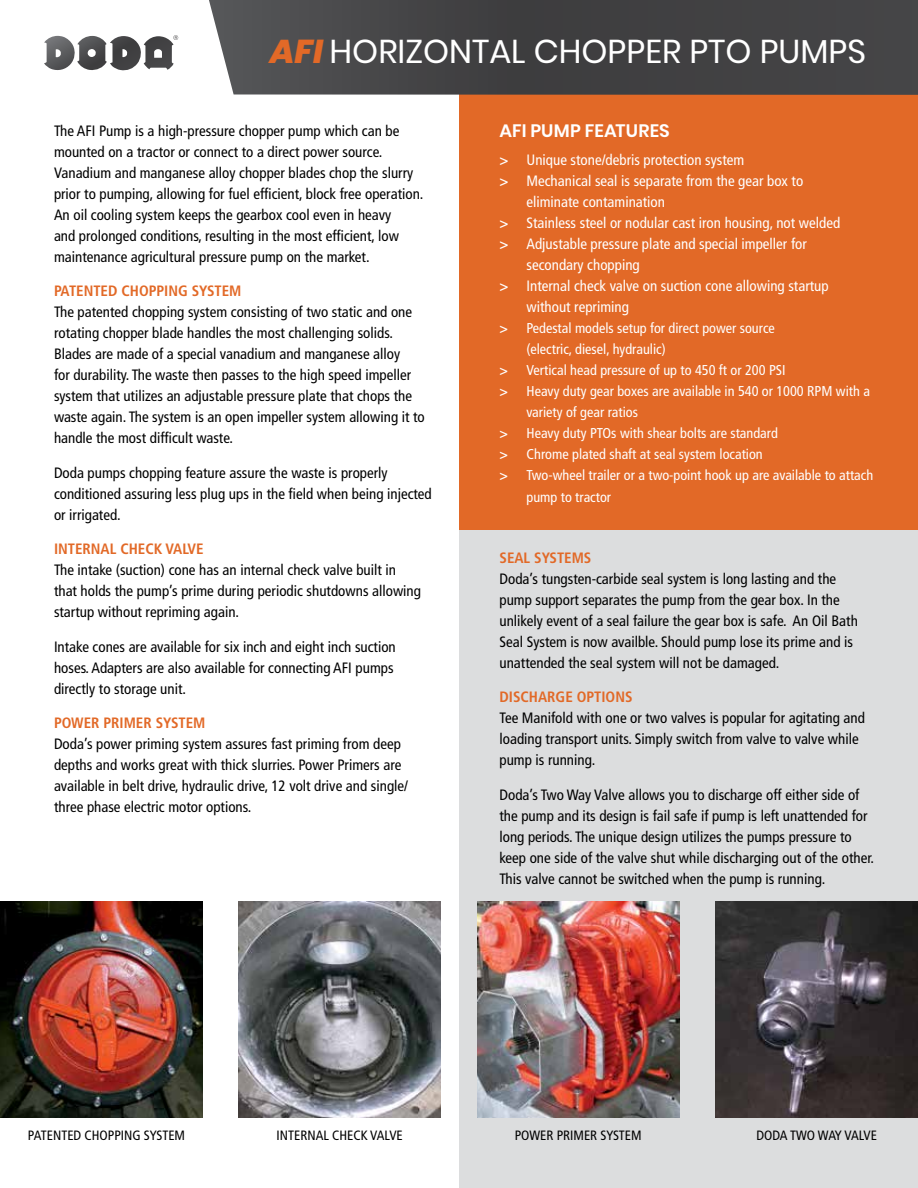
<style>
.page{position:relative;width:918px;height:1188px;background:#fff}
.page>*{position:absolute;margin:0;border:0;box-sizing:border-box;transform-origin:0 0}
.t1{font:33px "Poppins";color:#fff}
.t2{font:600 18px "Poppins";letter-spacing:.005em;color:#fff}
.t3{font:condensed 15px/21px "Frutiger";color:#000}
.t4{font:condensed 15px "Frutiger";color:#fff}
.t5{font:700 condensed 15px "Frutiger";color:#e26927}
.t6{font:condensed 14.25px "Frutiger";color:#fff}
.t7{font:condensed 13.5px "Frutiger";color:#000}
.s1{font-weight:800;font-style:italic;color:#e26927}
.s2{font-weight:700}
</style>
<div class="page">
<div style="left:459px;top:95px;width:459px;height:1093px;background:#dcddde"></div>
<div style="left:459px;top:82px;width:459px;height:447px;background:#e26927"></div>
<svg style="left:44px;top:35px;width:134px;height:36px"></svg>
<img style="left:0;top:902px;width:202px;height:216px">
<img style="left:238px;top:902px;width:203px;height:216px">
<img style="left:716px;top:902px;width:202px;height:216px">
<img style="left:477px;top:902px;width:203px;height:215px">
<svg style="left:209px;top:0;width:709px;height:95px;background:#484749"></svg>
<h1 class="t1" style="left:270px;top:32px;width:598px"><span class="s1">AFI</span> HORIZONTAL CHOPPER PTO PUMPS</h1>
<p class="t3" style="left:54px;top:120px;width:371px">The AFI Pump is a high-pressure chopper pump which can be mounted on a tractor or connect to a direct power source.<br>Vanadium and manganese alloy chopper blades chop the slurry prior to pumping, allowing for fuel efficient, block free operation.<br>An oil cooling system keeps the gearbox cool even in heavy<br>and prolonged conditions, resulting in the most efficient, low maintenance agricultural pressure pump on the market.</p>
<p class="t5" style="left:54px;top:282px;width:189px">PATENTED CHOPPING SYSTEM</p>
<p class="t3" style="left:54px;top:301px;width:372px">The patented chopping system consisting of two static and one rotating chopper blade handles the most challenging solids.<br>Blades are made of a special vanadium and manganese alloy<br>for durability. The waste then passes to the high speed impeller system that utilizes an adjustable pressure plate that chops the waste again. The system is an open impeller system allowing it to handle the most difficult waste.</p>
<p class="t3" style="left:54px;top:462px;width:379px">Doda pumps chopping feature assure the waste is properly conditioned assuring less plug ups in the field when being injected or irrigated.</p>
<p class="t5" style="left:54px;top:540px;width:151px">INTERNAL CHECK VALVE</p>
<p class="t3" style="left:54px;top:559px;width:369px">The intake (suction) cone has an internal check valve built in that holds the pump’s prime during periodic shutdowns allowing startup without repriming again.</p>
<p class="t3" style="left:54px;top:636px;width:343px">Intake cones are available for six inch and eight inch suction hoses. Adapters are also available for connecting AFI pumps directly to storage unit.</p>
<p class="t5" style="left:54px;top:714px;width:153px">POWER PRIMER SYSTEM</p>
<p class="t3" style="left:54px;top:733px;width:356px">Doda’s power priming system assures fast priming from deep depths and works great with thick slurries. Power Primers are available in belt drive, hydraulic drive, 12 volt drive and single/ three phase electric motor options.</p>
<p class="t2" style="left:500px;top:120px;width:172px">AFI PUMP FEATURES</p>
<p class="t4" style="left:499px;top:151px;width:246px"><span class="s2">&gt;</span> Unique stone/debris protection system</p>
<p class="t4" style="left:499px;top:172px;width:305px"><span class="s2">&gt;</span> Mechanical seal is separate from the gear box to</p>
<p class="t4" style="left:526px;top:193px;width:140px">eliminate contamination</p>
<p class="t4" style="left:499px;top:214px;width:342px"><span class="s2">&gt;</span> Stainless steel or nodular cast iron housing, not welded</p>
<p class="t4" style="left:499px;top:235px;width:309px"><span class="s2">&gt;</span> Adjustable pressure plate and special impeller for</p>
<p class="t4" style="left:526px;top:256px;width:115px">secondary chopping</p>
<p class="t4" style="left:499px;top:277px;width:331px"><span class="s2">&gt;</span> Internal check valve on suction cone allowing startup</p>
<p class="t4" style="left:526px;top:298px;width:104px">without repriming</p>
<p class="t6" style="left:499px;top:320px;width:277px"><span class="s2">&gt;</span> Pedestal models setup for direct power source</p>
<p class="t6" style="left:527px;top:341px;width:141px">(electric, diesel, hydraulic)</p>
<p class="t6" style="left:499px;top:362px;width:288px"><span class="s2">&gt;</span> Vertical head pressure of up to 450 ft or 200 PSI</p>
<p class="t6" style="left:499px;top:383px;width:372px"><span class="s2">&gt;</span> Heavy duty gear boxes are available in 540 or 1000 RPM with a</p>
<p class="t6" style="left:527px;top:404px;width:113px">variety of gear ratios</p>
<p class="t6" style="left:499px;top:425px;width:280px"><span class="s2">&gt;</span> Heavy duty PTOs with shear bolts are standard</p>
<p class="t6" style="left:499px;top:446px;width:265px"><span class="s2">&gt;</span> Chrome plated shaft at seal system location</p>
<p class="t6" style="left:499px;top:467px;width:375px"><span class="s2">&gt;</span> Two-wheel trailer or a two-point hook up are available to attach</p>
<p class="t6" style="left:527px;top:489px;width:86px">pump to tractor</p>
<p class="t5" style="left:500px;top:549px;width:93px">SEAL SYSTEMS</p>
<p class="t3" style="left:500px;top:568px;width:360px">Doda’s tungsten-carbide seal system is long lasting and the pump support separates the pump from the gear box. In the unlikely event of a seal failure the gear box is safe. An Oil Bath Seal System is now availble. Should pump lose its prime and is unattended the seal system will not be damaged.</p>
<p class="t5" style="left:500px;top:688px;width:135px">DISCHARGE OPTIONS</p>
<p class="t3" style="left:500px;top:708px;width:367px">Tee Manifold with one or two valves is popular for agitating and loading transport units. Simply switch from valve to valve while pump is running.</p>
<p class="t3" style="left:500px;top:784px;width:376px">Doda’s Two Way Valve allows you to discharge off either side of the pump and its design is fail safe if pump is left unattended for long periods. The unique design utilizes the pumps pressure to keep one side of the valve shut while discharging out of the other.<br>This valve cannot be switched when the pump is running.</p>
<p class="t7" style="left:28px;top:1128px;width:159px">PATENTED CHOPPING SYSTEM</p>
<p class="t7" style="left:277px;top:1128px;width:128px">INTERNAL CHECK VALVE</p>
<p class="t7" style="left:515px;top:1128px;width:128px">POWER PRIMER SYSTEM</p>
<p class="t7" style="left:756px;top:1128px;width:122px">DODA TWO WAY VALVE</p>
</div>
